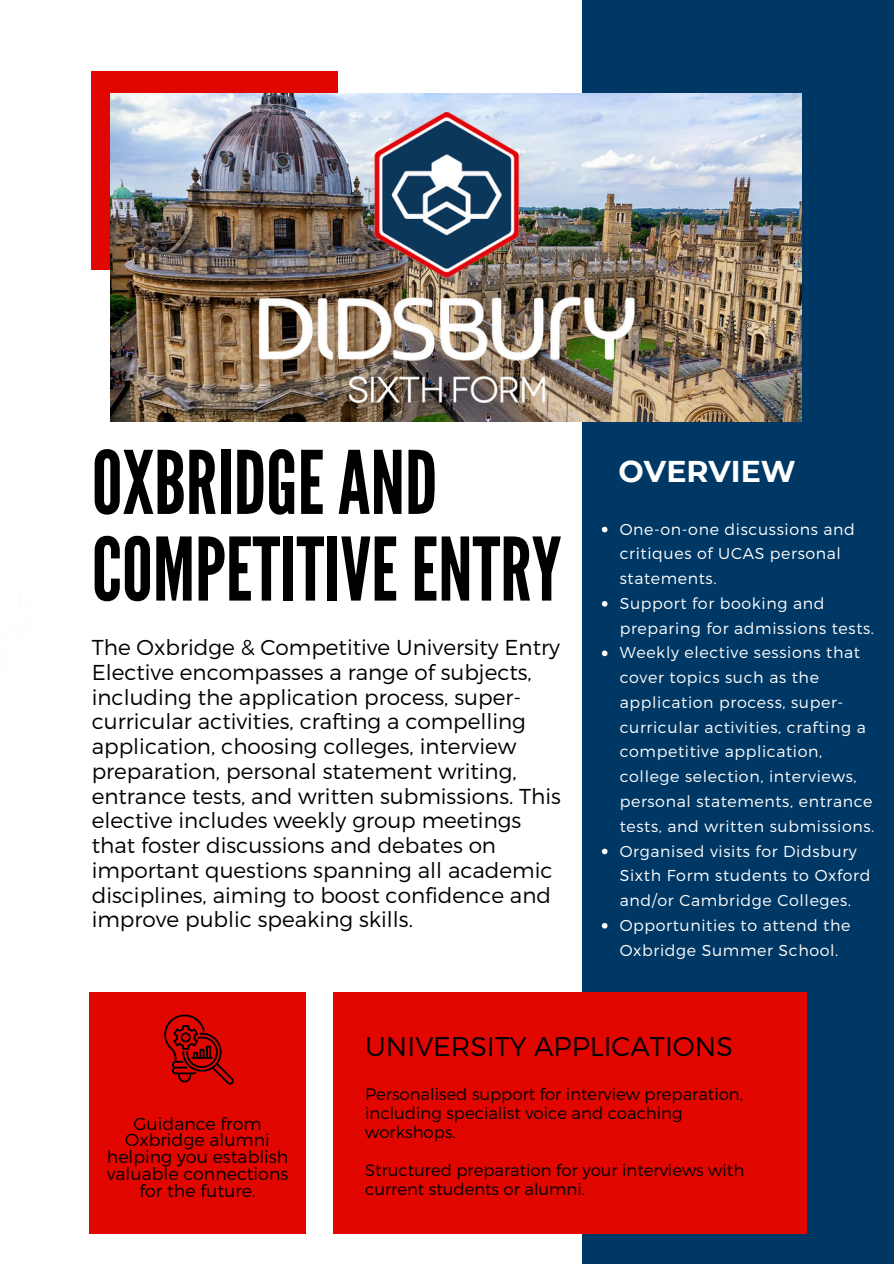
<style>
.page{position:relative;width:894px;height:1264px;background:#fff}
.page>*{position:absolute;margin:0;border:0;box-sizing:border-box;transform-origin:0 0}
.t1{font:87.15px/86.7px "League Gothic";color:#000}
.t2{font:700 30px "Montserrat";color:#fff}
.t3{font:300 27px "Montserrat";color:#000}
.t4{font:300 21.6px/24.8px "Montserrat";color:#000}
.t5{font:300 17.4px/16.8px "Montserrat";color:#000;text-align:center}
.t6{font:300 16.5px/19.2px "Montserrat";color:#000}
.t7{font:300 15.75px/24.8px "Montserrat";letter-spacing:.04em;color:#fff}
</style>
<div class="page">
<div style="left:581px;top:0;width:312px;height:1263px;background:#003865"></div>
<div style="left:92px;top:72px;width:246px;height:198px;background:#e10600"></div>
<img style="left:110px;top:94px;width:691px;height:327px">
<div style="left:89px;top:992px;width:217px;height:241px;background:#e10600"></div>
<div style="left:333px;top:992px;width:473px;height:241px;background:#e10600"></div>
<svg style="left:164px;top:1014px;width:70px;height:70px"></svg>
<img style="left:259px;top:113px;width:375px;height:289px">
<svg style="left:601px;top:526px;width:6px;height:6px"></svg>
<svg style="left:601px;top:601px;width:6px;height:5px"></svg>
<svg style="left:601px;top:650px;width:6px;height:6px"></svg>
<svg style="left:601px;top:848px;width:6px;height:6px"></svg>
<svg style="left:601px;top:922px;width:6px;height:6px"></svg>
<h2 class="t1" style="left:92px;top:441px;width:471px">OXBRIDGEAND<br>COMPETITIVE ENTRY</h2>
<p class="t4" style="left:92px;top:634px;width:470px">The Oxbridge &amp; Competitive University Entry Elective encompasses a range of subjects, including the application process, super&shy;curricular activities, crafting a compelling application, choosing colleges, interview preparation, personal statement writing, entrance tests, and written submissions. This elective includes weekly group meetings that foster discussions and debates on important questions spanning all academic disciplines, aiming to boost confidence and improve public speaking skills.</p>
<p class="t2" style="left:618px;top:453px;width:179px">OVERVIEW</p>
<p class="t7" style="left:619px;top:516px;width:237px">One-on-one discussions and critiques of UCAS personal statements.</p>
<h1 class="t7" style="left:619px;top:590px;width:256px">Support for booking and preparing for admissions tests.</h1>
<h4 class="t7" style="left:619px;top:639px;width:256px">Weekly elective sessions that cover topics such as the application process, super&shy;curricular activities, crafting a competitive application, college selection, interviews, personal statements, entrance tests, and written submissions.</h4>
<p class="t7" style="left:619px;top:837px;width:252px">Organised visits for Didsbury<br>Sixth Form students to Oxford and/or Cambridge Colleges.</p>
<p class="t7" style="left:619px;top:912px;width:232px">Opportunities to attend the<br>Oxbridge Summer School.</p>
<p class="t5" style="left:107px;top:1114px;width:183px">Guidance from<br>Oxbridge alumni helping you establish valuable connections for the future.</p>
<p class="t3" style="left:365px;top:1029px;width:369px">UNIVERSITY APPLICATIONS</p>
<p class="t6" style="left:365px;top:1083px;width:379px">Personalised support for interview preparation, including specialist voice and coaching workshops.</p>
<p class="t6" style="left:365px;top:1159px;width:380px">Structured preparation for your interviews with current students or alumni.</p>
</div>
